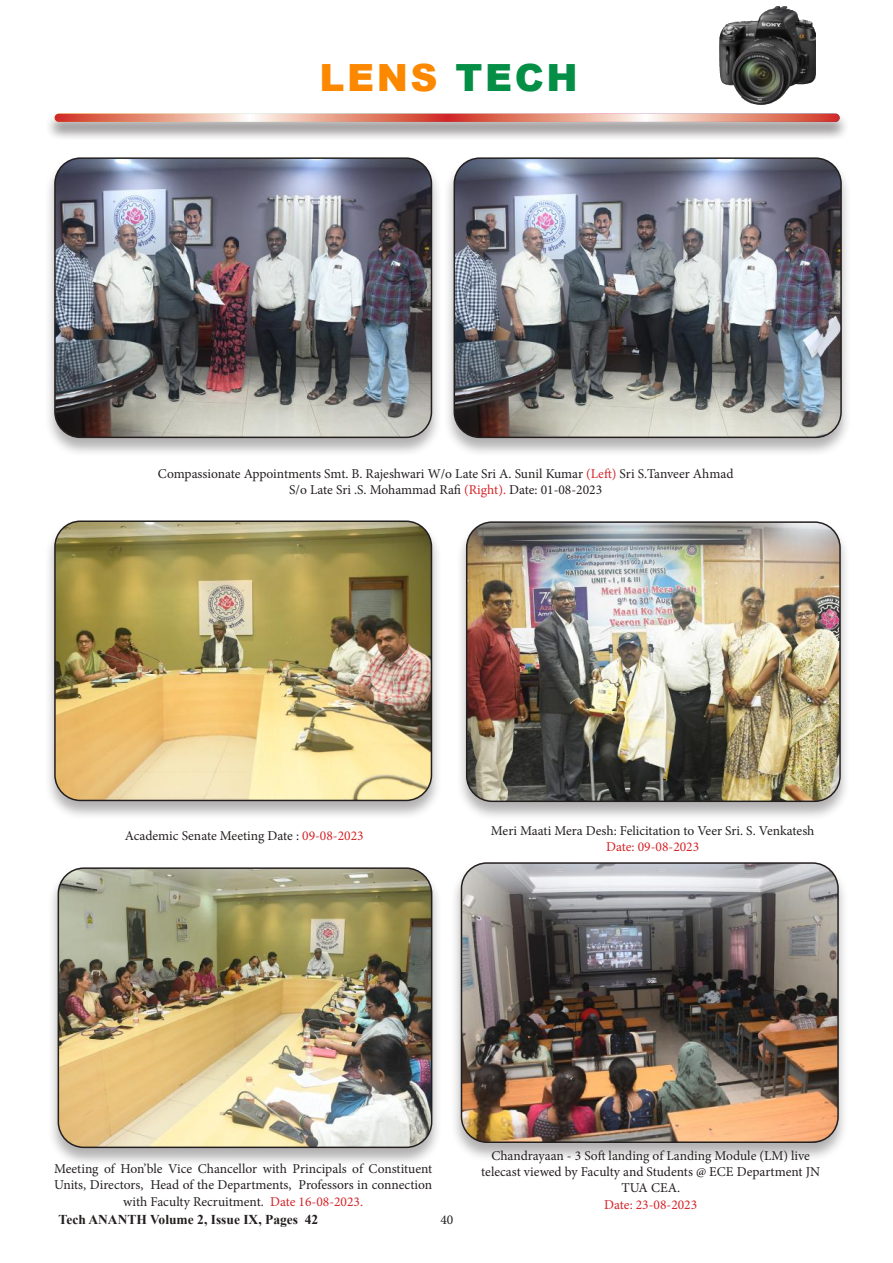
<style>
.page{position:relative;width:893px;height:1263px;background:#fff}
.page>*{position:absolute;margin:0;border:0;box-sizing:border-box;transform-origin:0 0}
.t1{font:900 37.5px "Arial";letter-spacing:.07em;color:#fc8800}
.t2{font:13.5px/16.2px "Minion Pro";color:#241f1f;text-align:center}
.t3{font:700 13.5px "Times New Roman";color:#241f1f}
.t4{font:13.5px "Minion Pro";color:#d42429}
.s1{color:#048e46}
.s2{color:#d42429}
</style>
<div class="page">
<img style="left:719px;top:6px;width:97px;height:99px">
<div style="left:45px;top:112px;width:804px;height:29px;background:#241f1f;opacity:.35"></div>
<svg style="left:55px;top:114px;width:785px;height:8px;background:#e59381"></svg>
<div style="left:44px;top:519px;width:398px;height:301px;background:#241f1f;opacity:.35"></div>
<img style="left:55px;top:521px;width:376px;height:279px">
<div style="left:54px;top:520px;width:378px;height:281px;border:2px solid #241f1f;border-radius:26px"></div>
<div style="left:451px;top:861px;width:398px;height:301px;background:#241f1f;opacity:.35"></div>
<img style="left:461px;top:863px;width:377px;height:279px">
<div style="left:461px;top:862px;width:378px;height:281px;border:2px solid #241f1f;border-radius:26px"></div>
<div style="left:44px;top:156px;width:398px;height:301px;background:#241f1f;opacity:.35"></div>
<img style="left:55px;top:158px;width:376px;height:279px">
<div style="left:54px;top:157px;width:378px;height:281px;border:2px solid #241f1f;border-radius:26px"></div>
<div style="left:443px;top:156px;width:409px;height:301px;background:#241f1f;opacity:.35"></div>
<img style="left:454px;top:158px;width:387px;height:279px">
<div style="left:454px;top:157px;width:388px;height:281px;border:2px solid #241f1f;border-radius:26px"></div>
<div style="left:47px;top:866px;width:395px;height:301px;background:#241f1f;opacity:.35"></div>
<img style="left:58px;top:868px;width:374px;height:279px">
<div style="left:58px;top:867px;width:374px;height:281px;border:2px solid #241f1f;border-radius:26px"></div>
<div style="left:456px;top:520px;width:395px;height:301px;background:#241f1f;opacity:.35"></div>
<img style="left:467px;top:522px;width:373px;height:279px">
<div style="left:466px;top:521px;width:375px;height:281px;border:2px solid #241f1f;border-radius:26px"></div>
<h1 class="t1" style="left:319px;top:50px;width:260px">LENS <span class="s1">TECH</span></h1>
<p class="t2" style="left:158px;top:466px;width:577px">Compassionate Appointments Smt. B. Rajeshwari W/o Late Sri A. Sunil Kumar <span class="s2">(Left)</span> Sri S.Tanveer Ahmad<br>S/o Late Sri .S. Mohammad Rafi <span class="s2">(Right).</span> Date: 01-08-2023</p>
<p class="t2" style="left:125px;top:827px;width:240px">Academic Senate Meeting Date : <span class="s2">09-08-2023</span></p>
<p class="t2" style="left:491px;top:823px;width:325px">Meri Maati Mera Desh: Felicitation to Veer Sri. S. Venkatesh</p>
<p class="t4" style="left:606px;top:838px;width:95px">Date: 09-08-2023</p>
<p class="t2" style="left:54px;top:1161px;width:380px">Meeting of Hon’ble Vice Chancellor with Principals of Constituent<br>Units, Directors, Head of the Departments, Professors in connection with Faculty Recruitment. <span class="s2">Date 16-08-2023.</span></p>
<p class="t3" style="left:59px;top:1209px;width:261px">Tech ANANTH Volume 2, Issue IX, Pages 42</p>
<p class="t2" style="left:440px;top:1212px;width:14px">40</p>
<p class="t2" style="left:481px;top:1147px;width:340px">Chandrayaan - 3 Soft landing of Landing Module (LM) live telecast viewed by Faculty and Students @ ECE Department JN<br>TUA CEA.</p>
<p class="t4" style="left:604px;top:1195px;width:95px">Date: 23-08-2023</p>
</div>
